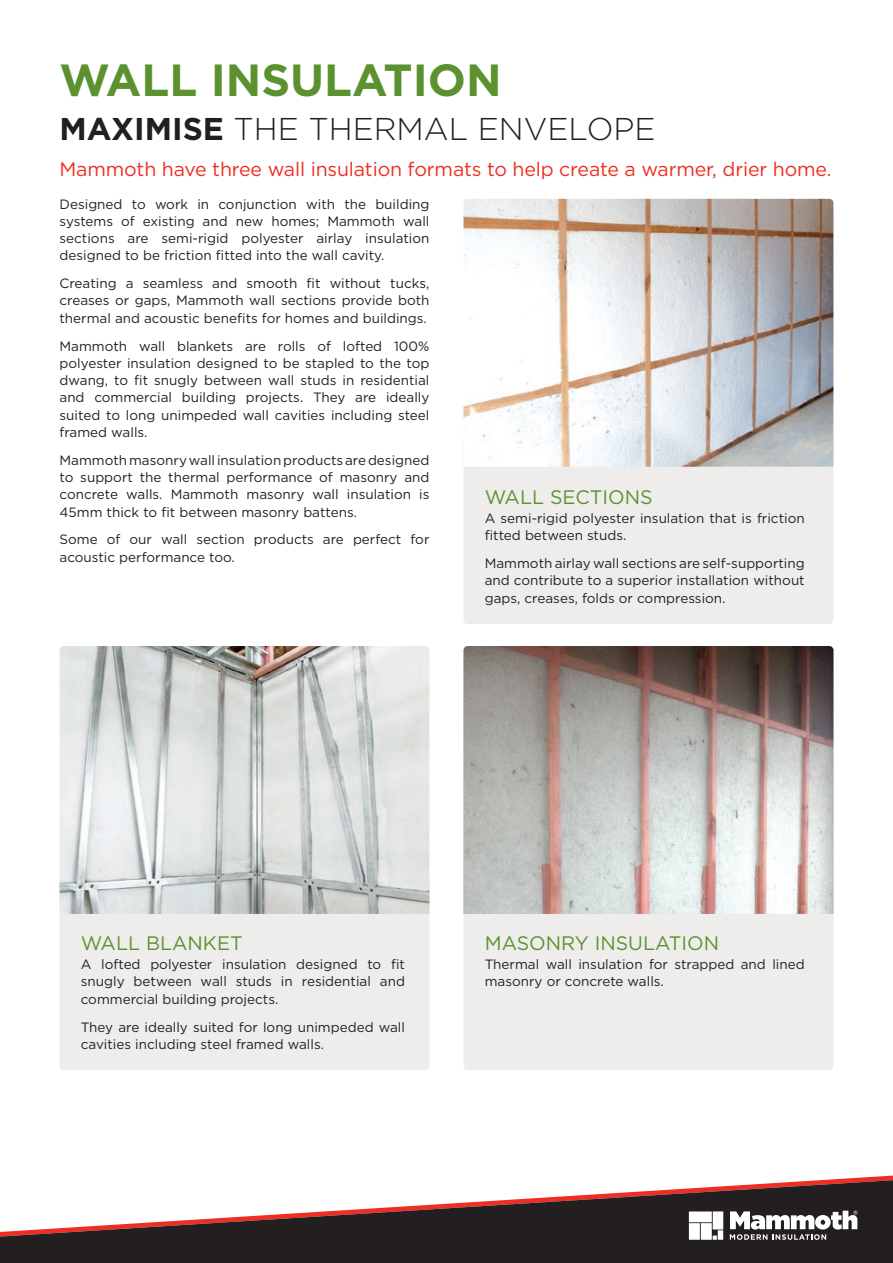
<style>
.page{position:relative;width:893px;height:1263px;background:#fff}
.page>*{position:absolute;margin:0;border:0;box-sizing:border-box;transform-origin:0 0}
.t1{font:700 45px "Gotham";color:#5b922f}
.t2{font:300 31.5px "Gotham";color:#231f20}
.t3{font:19.5px "Gotham";letter-spacing:-.01em;color:#ee2e22}
.t4{font:19.5px "Gotham";color:#5b922f}
.t5{font:13.5px/17.2px "Gotham";color:#231f20;text-align:justify}
.s1{font-weight:700}
</style>
<div class="page">
<div style="left:60px;top:914px;width:369px;height:156px;background:#efedec"></div>
<img style="left:60px;top:646px;width:369px;height:268px">
<div style="left:464px;top:467px;width:369px;height:157px;background:#efedec"></div>
<div style="left:464px;top:914px;width:369px;height:156px;background:#efedec"></div>
<img style="left:463px;top:199px;width:370px;height:268px">
<img style="left:463px;top:646px;width:370px;height:268px">
<svg style="left:0;top:1180px;width:893px;height:83px;fill:#231f20"></svg>
<div style="left:689px;top:1223px;width:11px;height:17px;background:#fff"></div>
<div style="left:701px;top:1223px;width:11px;height:17px;background:#fff"></div>
<div style="left:713px;top:1211px;width:10px;height:18px;background:#fff"></div>
<div style="left:689px;top:1211px;width:23px;height:11px;background:#fff"></div>
<div style="left:718px;top:1230px;width:5px;height:10px;background:#fff"></div>
<svg style="left:713px;top:1235px;width:4px;height:5px"></svg>
<svg style="left:730px;top:1211px;width:127px;height:29px"></svg>
<h1 class="t1" style="left:60px;top:50px;width:444px">WALL INSULATION</h1>
<h2 class="t2" style="left:60px;top:109px;width:598px"><span class="s1">MAXIMISE</span> THE THERMAL ENVELOPE</h2>
<h3 class="t3" style="left:60px;top:157px;width:773px">Mammoth have three wall insulation formats to help create a warmer, drier home.</h3>
<p class="t5" style="left:60px;top:195px;width:371px">Designed to work in conjunction with the building systems of existing and new homes; Mammoth wall sections are semi-rigid polyester airlay insulation designed to be friction fitted into the wall cavity.</p>
<p class="t5" style="left:60px;top:274px;width:371px">Creating a seamless and smooth fit without tucks, creases or gaps, Mammoth wall sections provide both thermal and acoustic benefits for homes and buildings.</p>
<p class="t5" style="left:60px;top:337px;width:371px">Mammoth wall blankets are rolls of lofted 100% polyester insulation designed to be stapled to the top dwang, to fit snugly between wall studs in residential and commercial building projects. They are ideally suited to long unimpeded wall cavities including steel framed walls.</p>
<p class="t5" style="left:60px;top:451px;width:371px">Mammoth masonry wall insulation products are designed to support the thermal performance of masonry and concrete walls. Mammoth masonry wall insulation is 45mm thick to fit between masonry battens.</p>
<p class="t5" style="left:60px;top:531px;width:371px">Some of our wall section products are perfect for acoustic performance too.</p>
<h3 class="t4" style="left:485px;top:484px;width:169px">WALL SECTIONS</h3>
<p class="t5" style="left:485px;top:509px;width:321px">A semi-rigid polyester insulation that is friction fitted between studs.</p>
<p class="t5" style="left:485px;top:554px;width:321px">Mammoth airlay wall sections are self-supporting and contribute to a superior installation without gaps, creases, folds or compression.</p>
<h3 class="t4" style="left:81px;top:930px;width:163px">WALL BLANKET</h3>
<p class="t5" style="left:81px;top:955px;width:326px">A lofted polyester insulation designed to fit snugly between wall studs in residential and commercial building projects.</p>
<p class="t5" style="left:81px;top:1018px;width:326px">They are ideally suited for long unimpeded wall cavities including steel framed walls.</p>
<h3 class="t4" style="left:485px;top:930px;width:236px">MASONRY INSULATION</h3>
<p class="t5" style="left:485px;top:955px;width:321px">Thermal wall insulation for strapped and lined masonry or concrete walls.</p>
</div>
